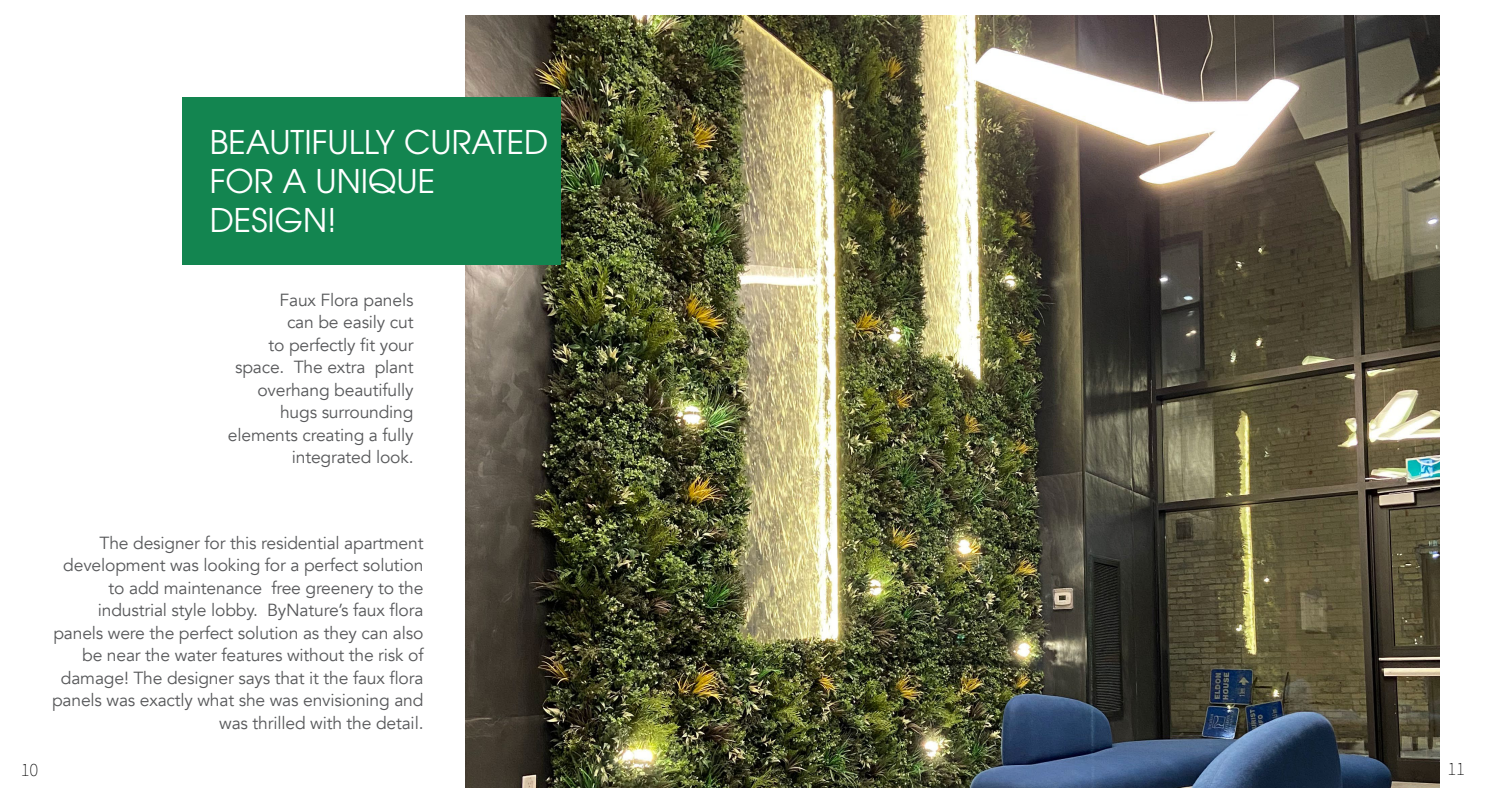
<style>
.page{position:relative;width:1485px;height:810px;background:#fff}
.page>*{position:absolute;margin:0;border:0;box-sizing:border-box;transform-origin:0 0}
.t1{font:32.5px/39px "ITC Avant Garde Pro";color:#fff}
.t2{font:200 18.75px "Source Sans Pro";color:#000}
.t3{font:17.5px/22.5px "Avenir";letter-spacing:-.01em;color:#58595b;text-align:right}
</style>
<div class="page">
<img style="left:466px;top:15px;width:974px;height:773px">
<div style="left:182px;top:97px;width:379px;height:168px;background:#138550"></div>
<h1 class="t1" style="left:210px;top:123px;width:340px">BEAUTIFULLY CURATED<br>FOR A UNIQUE<br>DESIGN!</h1>
<p class="t3" style="left:228px;top:289px;width:187px">Faux Flora panels<br>can be easily cut<br>to perfectly fit your space. The extra plant overhang beautifully hugs surrounding elements creating a fully integrated look.</p>
<p class="t3" style="left:52px;top:532px;width:373px">The designer for this residential apartment development was looking for a perfect solution to add maintenance free greenery to the industrial style lobby. ByNature’s faux flora panels were the perfect solution as they can also be near the water features without the risk of damage! The designer says that it the faux flora panels was exactly what she was envisioning and was thrilled with the detail.</p>
<p class="t2" style="left:21px;top:758px;width:19px">10</p>
<p class="t2" style="left:1447px;top:756px;width:19px">11</p>
</div>
